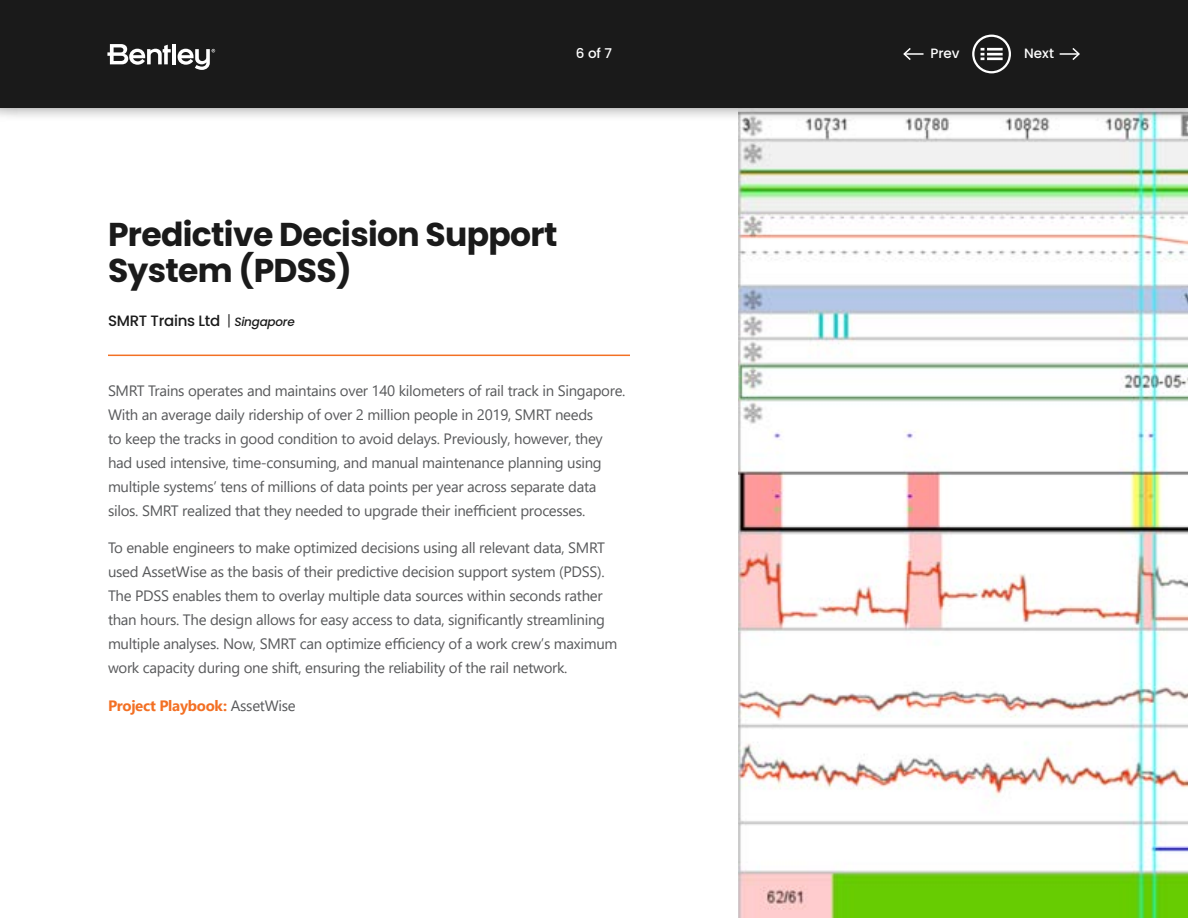
<style>
.page{position:relative;width:1188px;height:918px;background:#fff}
.page>*{position:absolute;margin:0;border:0;box-sizing:border-box;transform-origin:0 0}
.t1{font:700 33px/36px "Poppins";letter-spacing:-.02em;color:#1a1a1a}
.t2{font:15px/24px "Segoe UI";letter-spacing:-.02em;color:#58595b}
.t3{font:700 15px "Segoe UI";letter-spacing:-.02em;color:#f37024}
.t4{font:500 15px "Poppins";letter-spacing:-.02em;color:#1a1a1a}
.t5{font:500 13.5px "Poppins";color:#fff}
.s1{font-weight:300}
.s2{font-style:italic;font-size:12px}
.s3{font-weight:400;color:#58595b}
</style>
<div class="page">
<img style="left:738px;top:122px;width:450px;height:796px">
<div style="left:0;top:0;width:1188px;height:122px;background:#000;opacity:.75"></div>
<div style="left:0;top:0;width:1188px;height:108px;background:#1a1a1a"></div>
<svg style="left:107px;top:44px;width:64px;height:21px"></svg>
<hr style="left:172px;top:44px;width:4px;height:20px;background:#fff">
<svg style="left:178px;top:49px;width:37px;height:21px"></svg>
<hr style="left:904px;top:53px;width:20px;height:2px;background:#fff">
<svg style="left:903px;top:48px;width:9px;height:12px"></svg>
<svg style="left:1060px;top:48px;width:20px;height:12px"></svg>
<svg style="left:972px;top:35px;width:39px;height:38px"></svg>
<hr style="left:108px;top:355px;width:522px;height:1px;background:#f37024">
<p class="t5" style="left:576px;top:46px;width:38px">6 of 7</p>
<h1 class="t1" style="left:108px;top:218px;width:451px">Predictive Decision Support<br>System (PDSS)</h1>
<p class="t4" style="left:108px;top:312px;width:188px">SMRT Trains Ltd <span class="s1">|</span> <span class="s2">Singapore</span></p>
<p class="t2" style="left:108px;top:377px;width:519px">SMRT Trains operates and maintains over 140 kilometers of rail track in Singapore.<br>With an average daily ridership of over 2 million people in 2019, SMRT needs<br>to keep the tracks in good condition to avoid delays. Previously, however, they had used intensive, time-consuming, and manual maintenance planning using multiple systems’ tens of millions of data points per year across separate data silos. SMRT realized that they needed to upgrade their ine昀케cient processes.</p>
<p class="t2" style="left:108px;top:534px;width:511px">To enable engineers to make optimized decisions using all relevant data, SMRT used AssetWise as the basis of their predictive decision support system (PDSS).<br>The PDSS enables them to overlay multiple data sources within seconds rather than hours. The design allows for easy access to data, signi昀椀cantly streamlining multiple analyses. Now, SMRT can optimize e昀케ciency of a work crew’s maximum work capacity during one shift, ensuring the reliability of the rail network.</p>
<p class="t3" style="left:108px;top:699px;width:189px">Project Playbook: <span class="s3">AssetWise</span></p>
<p class="t5" style="left:930px;top:45px;width:31px">Prev</p>
<p class="t5" style="left:1024px;top:45px;width:31px">Next</p>
</div>
